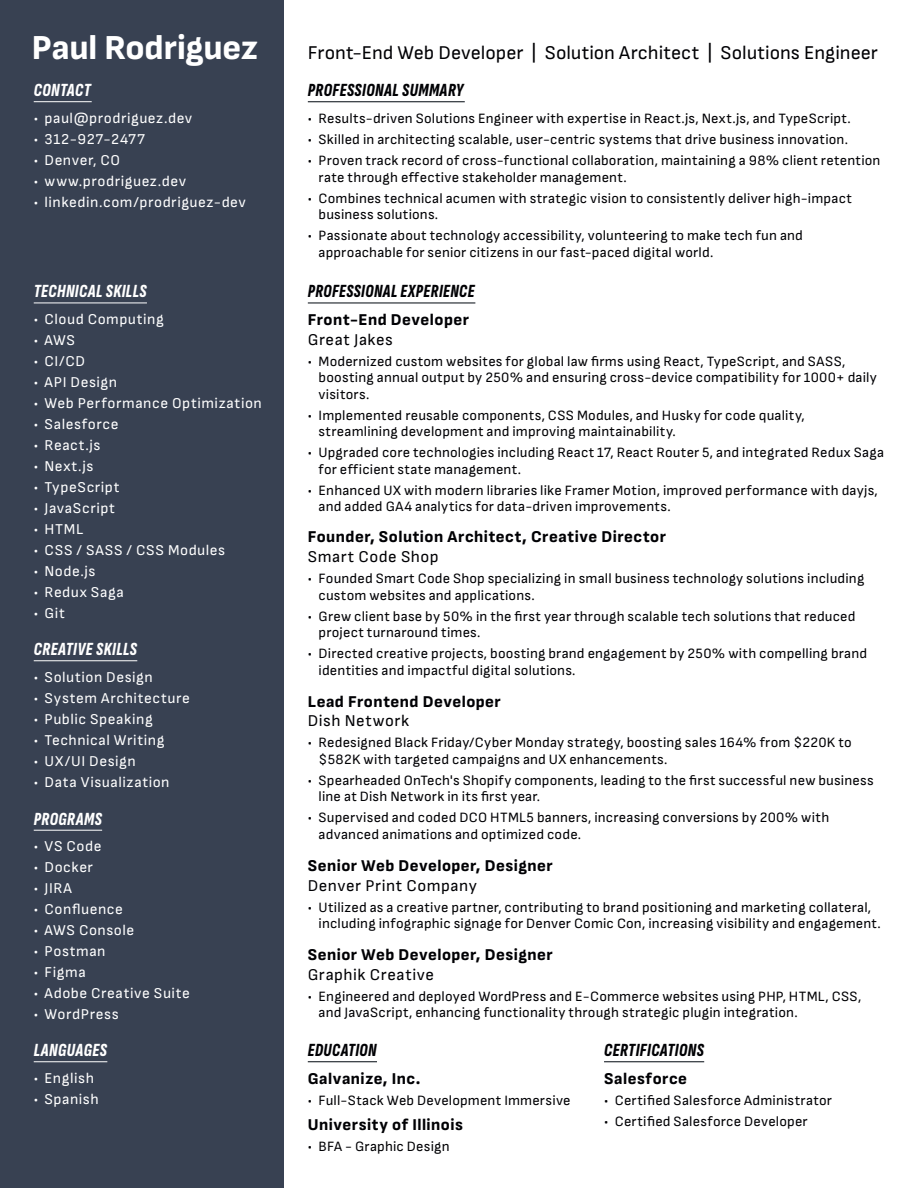
<style>
.page{position:relative;width:918px;height:1188px;background:#fff}
.page>*{position:absolute;margin:0;border:0;box-sizing:border-box;transform-origin:0 0}
.t1{font:800 35.1px "Sofia Sans";letter-spacing:-.005em;color:#fff}
.t2{font:19.5px "Sofia Sans";color:#000104}
.t3{font:italic 800 extra-condensed 18.6px "Sofia Sans";letter-spacing:.03em;color:#000104}
.t4{font:italic 800 extra-condensed 18.6px "Sofia Sans";letter-spacing:.03em;color:#fff}
.t5{font:800 16.5px "Sofia Sans";letter-spacing:.03em;color:#000104}
.t6{font:16.5px "Sofia Sans";letter-spacing:.03em;color:#000104}
.t7{font:15px "Sofia Sans";letter-spacing:.035em;color:#fff}
.t8{font:14.25px/16.5px "Sofia Sans";letter-spacing:.01em;color:#000104}
</style>
<div class="page">
<div style="left:0;top:0;width:284px;height:1188px;background:#384152"></div>
<hr style="left:34px;top:303px;width:113px;height:1px;background:#fff">
<hr style="left:34px;top:661px;width:103px;height:1px;background:#fff">
<hr style="left:34px;top:830px;width:68px;height:1px;background:#fff">
<hr style="left:34px;top:1062px;width:73px;height:1px;background:#fff">
<hr style="left:308px;top:303px;width:167px;height:1px;background:#000810">
<hr style="left:34px;top:101px;width:58px;height:1px;background:#fff">
<hr style="left:308px;top:102px;width:157px;height:1px;background:#000810">
<hr style="left:308px;top:1062px;width:69px;height:1px;background:#000810">
<hr style="left:604px;top:1062px;width:100px;height:1px;background:#000810">
<h1 class="t1" style="left:32px;top:26px;width:228px">Paul Rodriguez</h1>
<h3 class="t4" style="left:34px;top:79px;width:58px">CONTACT</h3>
<p class="t7" style="left:34px;top:109px;width:160px">• paul@prodriguez.dev</p>
<p class="t7" style="left:34px;top:130px;width:113px">• 312-927-2477</p>
<p class="t7" style="left:34px;top:151px;width:88px">• Denver, CO</p>
<p class="t7" style="left:34px;top:172px;width:154px">• www.prodriguez.dev</p>
<p class="t7" style="left:34px;top:193px;width:214px">• linkedin.com/prodriguez-dev</p>
<h3 class="t4" style="left:34px;top:280px;width:114px">TECHNICAL SKILLS</h3>
<p class="t7" style="left:34px;top:310px;width:132px">• Cloud Computing</p>
<p class="t7" style="left:34px;top:331px;width:43px">• AWS</p>
<p class="t7" style="left:34px;top:352px;width:53px">• CI/CD</p>
<p class="t7" style="left:34px;top:373px;width:85px">• API Design</p>
<p class="t7" style="left:34px;top:394px;width:230px">• Web Performance Optimization</p>
<p class="t7" style="left:34px;top:415px;width:86px">• Salesforce</p>
<p class="t7" style="left:34px;top:436px;width:68px">• React.js</p>
<p class="t7" style="left:34px;top:457px;width:61px">• Next.js</p>
<p class="t7" style="left:34px;top:478px;width:87px">• TypeScript</p>
<p class="t7" style="left:34px;top:499px;width:83px">• JavaScript</p>
<p class="t7" style="left:34px;top:520px;width:51px">• HTML</p>
<p class="t7" style="left:34px;top:541px;width:193px">• CSS / SASS / CSS Modules</p>
<p class="t7" style="left:34px;top:562px;width:63px">• Node.js</p>
<p class="t7" style="left:34px;top:583px;width:92px">• Redux Saga</p>
<p class="t7" style="left:34px;top:604px;width:33px">• Git</p>
<h3 class="t4" style="left:34px;top:638px;width:105px">CREATIVE SKILLS</h3>
<p class="t7" style="left:34px;top:668px;width:121px">• Solution Design</p>
<p class="t7" style="left:34px;top:689px;width:158px">• System Architecture</p>
<p class="t7" style="left:34px;top:710px;width:121px">• Public Speaking</p>
<p class="t7" style="left:34px;top:731px;width:132px">• Technical Writing</p>
<p class="t7" style="left:34px;top:752px;width:104px">• UX/UI Design</p>
<p class="t7" style="left:34px;top:773px;width:137px">• Data Visualization</p>
<h3 class="t4" style="left:34px;top:807px;width:70px">PROGRAMS</h3>
<p class="t7" style="left:34px;top:838px;width:69px">• VS Code</p>
<p class="t7" style="left:34px;top:859px;width:61px">• Docker</p>
<p class="t7" style="left:34px;top:880px;width:40px">• JIRA</p>
<p class="t7" style="left:34px;top:901px;width:91px">• Confluence</p>
<p class="t7" style="left:34px;top:922px;width:102px">• AWS Console</p>
<p class="t7" style="left:34px;top:943px;width:73px">• Postman</p>
<p class="t7" style="left:34px;top:964px;width:54px">• Figma</p>
<p class="t7" style="left:34px;top:985px;width:158px">• Adobe Creative Suite</p>
<p class="t7" style="left:34px;top:1006px;width:87px">• WordPress</p>
<h3 class="t4" style="left:34px;top:1039px;width:75px">LANGUAGES</h3>
<p class="t7" style="left:34px;top:1069px;width:62px">• English</p>
<p class="t7" style="left:34px;top:1090px;width:67px">• Spanish</p>
<h2 class="t2" style="left:308px;top:41px;width:572px">Front-End Web Developer | Solution Architect | Solutions Engineer</h2>
<h3 class="t3" style="left:308px;top:79px;width:157px">PROFESSIONAL SUMMARY</h3>
<p class="t8" style="left:308px;top:110px;width:544px">• Results-driven Solutions Engineer with expertise in React.js, Next.js, and TypeScript.</p>
<p class="t8" style="left:308px;top:131px;width:542px">• Skilled in architecting scalable, user-centric systems that drive business innovation.</p>
<p class="t8" style="left:319px;top:152px;width:563px;text-indent:-11px">• Proven track record of cross-functional collaboration, maintaining a 98% client retention rate through effective stakeholder management.</p>
<p class="t8" style="left:319px;top:190px;width:535px;text-indent:-11px">• Combines technical acumen with strategic vision to consistently deliver high-impact business solutions.</p>
<p class="t8" style="left:319px;top:227px;width:486px;text-indent:-11px">• Passionate about technology accessibility, volunteering to make tech fun and approachable for senior citizens in our fast-paced digital world.</p>
<h3 class="t3" style="left:308px;top:280px;width:168px">PROFESSIONAL EXPERIENCE</h3>
<p class="t5" style="left:308px;top:310px;width:163px">Front-End Developer</p>
<p class="t6" style="left:308px;top:330px;width:87px">Great Jakes</p>
<p class="t8" style="left:319px;top:353px;width:560px;text-indent:-11px">• Modernized custom websites for global law firms using React, TypeScript, and SASS, boosting annual output by 250% and ensuring cross-device compatibility for 1000+ daily visitors.</p>
<p class="t8" style="left:319px;top:407px;width:488px;text-indent:-11px">• Implemented reusable components, CSS Modules, and Husky for code quality, streamlining development and improving maintainability.</p>
<p class="t8" style="left:319px;top:444px;width:567px;text-indent:-11px">• Upgraded core technologies including React 17, React Router 5, and integrated Redux Saga for efficient state management.</p>
<p class="t8" style="left:319px;top:482px;width:561px;text-indent:-11px">• Enhanced UX with modern libraries like Framer Motion, improved performance with dayjs, and added GA4 analytics for data-driven improvements.</p>
<p class="t5" style="left:308px;top:527px;width:360px">Founder, Solution Architect, Creative Director</p>
<p class="t6" style="left:308px;top:547px;width:132px">Smart Code Shop</p>
<p class="t8" style="left:319px;top:570px;width:547px;text-indent:-11px">• Founded Smart Code Shop specializing in small business technology solutions including custom websites and applications.</p>
<p class="t8" style="left:319px;top:608px;width:538px;text-indent:-11px">• Grew client base by 50% in the first year through scalable tech solutions that reduced project turnaround times.</p>
<p class="t8" style="left:319px;top:645px;width:550px;text-indent:-11px">• Directed creative projects, boosting brand engagement by 250% with compelling brand identities and impactful digital solutions.</p>
<p class="t5" style="left:308px;top:691px;width:194px">Lead Frontend Developer</p>
<p class="t6" style="left:308px;top:711px;width:103px">Dish Network</p>
<p class="t8" style="left:319px;top:734px;width:535px;text-indent:-11px">• Redesigned Black Friday/Cyber Monday strategy, boosting sales 164% from $220K to $582K with targeted campaigns and UX enhancements.</p>
<p class="t8" style="left:319px;top:772px;width:557px;text-indent:-11px">• Spearheaded OnTech's Shopify components, leading to the first successful new business line at Dish Network in its first year.</p>
<p class="t8" style="left:319px;top:809px;width:512px;text-indent:-11px">• Supervised and coded DCO HTML5 banners, increasing conversions by 200% with advanced animations and optimized code.</p>
<p class="t5" style="left:308px;top:855px;width:246px">Senior Web Developer, Designer</p>
<p class="t6" style="left:308px;top:876px;width:171px">Denver Print Company</p>
<p class="t8" style="left:319px;top:899px;width:564px;text-indent:-11px">• Utilized as a creative partner, contributing to brand positioning and marketing collateral, including infographic signage for Denver Comic Con, increasing visibility and engagement.</p>
<p class="t5" style="left:308px;top:944px;width:246px">Senior Web Developer, Designer</p>
<p class="t6" style="left:308px;top:965px;width:128px">Graphik Creative</p>
<p class="t8" style="left:319px;top:988px;width:544px;text-indent:-11px">• Engineered and deployed WordPress and E-Commerce websites using PHP, HTML, CSS, and JavaScript, enhancing functionality through strategic plugin integration.</p>
<h3 class="t3" style="left:308px;top:1039px;width:70px">EDUCATION</h3>
<p class="t5" style="left:308px;top:1068px;width:114px">Galvanize, Inc.</p>
<p class="t8" style="left:308px;top:1092px;width:264px">• Full-Stack Web Development Immersive</p>
<p class="t5" style="left:308px;top:1115px;width:157px">University of Illinois</p>
<p class="t8" style="left:308px;top:1138px;width:143px">• BFA - Graphic Design</p>
<h3 class="t3" style="left:604px;top:1039px;width:101px">CERTIFICATIONS</h3>
<p class="t5" style="left:604px;top:1068px;width:85px">Salesforce</p>
<p class="t8" style="left:604px;top:1092px;width:229px">• Certified Salesforce Administrator</p>
<p class="t8" style="left:604px;top:1113px;width:205px">• Certified Salesforce Developer</p>
</div>
